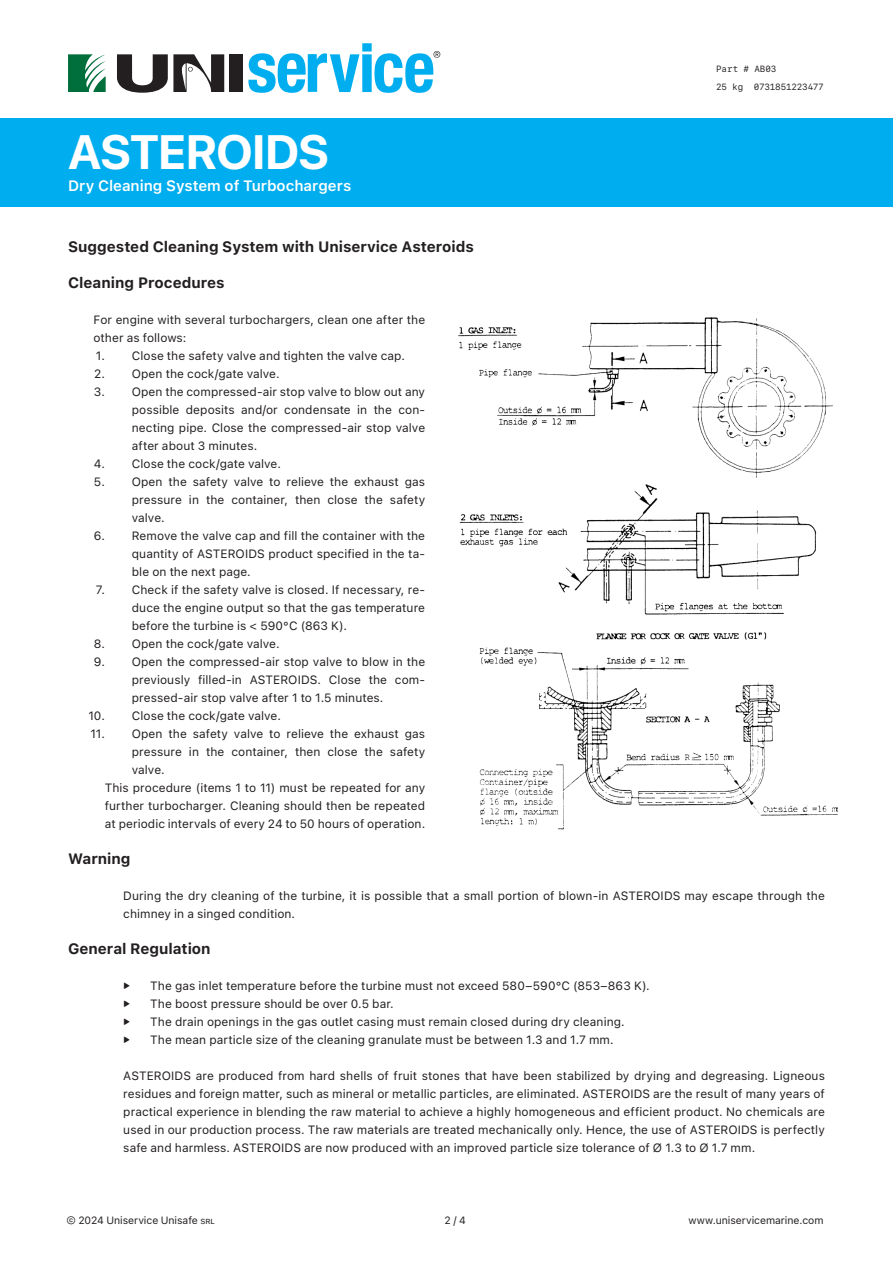
<style>
.page{position:relative;width:893px;height:1263px;background:#fff}
.page>*{position:absolute;margin:0;border:0;box-sizing:border-box;transform-origin:0 0}
.t1{font:700 48px "SF Pro Display";letter-spacing:-.01em;color:#fff}
.SECTIONS{font:700 15px "SF Pro Text";color:#231f20}
.t2{font:600 15px "SF Pro Text";color:#fff}
.NORMAL_TABBED{font:12px/18px "SF Pro Text";letter-spacing:.005em;color:#231f20;text-align:justify}
.t3{font:10.5px "SF Pro Text";letter-spacing:-.005em;color:#231f20}
.t4{font:9px/18px "SF Mono";letter-spacing:-.01em;color:#231f20}
.s1{font-size:9px}
</style>
<div class="page">
<img style="left:458px;top:317px;width:379px;height:513px">
<div style="left:0;top:118px;width:893px;height:88px;background:#00aeef"></div>
<svg style="left:248px;top:43px;width:192px;height:50px"></svg>
<div style="left:230px;top:54px;width:13px;height:38px;background:#231f20"></div>
<svg style="left:117px;top:54px;width:107px;height:39px"></svg>
<svg style="left:68px;top:54px;width:38px;height:38px"></svg>
<h1 class="t1" style="left:68px;top:125px;width:262px">ASTEROIDS</h1>
<p class="t2" style="left:68px;top:177px;width:285px">Dry Cleaning System of Turbochargers</p>
<p class="t4" style="left:716px;top:60px;width:109px">Part # AB03<br>25 kg 0731851223477</p>
<p class="SECTIONS" style="left:68px;top:238px;width:407px">Suggested Cleaning System with Uniservice Asteroids</p>
<p class="SECTIONS" style="left:68px;top:274px;width:158px">Cleaning Procedures</p>
<p class="NORMAL_TABBED" style="left:94px;top:311px;width:333px">For engine with several turbochargers, clean one after the other as follows:</p>
<p class="NORMAL_TABBED" style="left:96px;top:347px;width:311px">1. Close the safety valve and tighten the valve cap.</p>
<p class="NORMAL_TABBED" style="left:94px;top:365px;width:187px">2. Open the cock/gate valve.</p>
<p class="NORMAL_TABBED" style="left:132px;top:383px;width:295px;text-indent:-38px">3. Open the compressed-air stop valve to blow out any possible deposits and/or condensate in the con&shy;necting pipe. Close the compressed-air stop valve after about 3 minutes.</p>
<p class="NORMAL_TABBED" style="left:94px;top:455px;width:189px">4. Close the cock/gate valve.</p>
<p class="NORMAL_TABBED" style="left:132px;top:473px;width:295px;text-indent:-38px">5. Open the safety valve to relieve the exhaust gas pressure in the container, then close the safety valve.</p>
<p class="NORMAL_TABBED" style="left:132px;top:527px;width:295px;text-indent:-38px">6. Remove the valve cap and fill the container with the quantity of ASTEROIDS product specified in the ta&shy;ble on the next page.</p>
<p class="NORMAL_TABBED" style="left:132px;top:581px;width:295px;text-indent:-36px">7. Check if the safety valve is closed. If necessary, re&shy;duce the engine output so that the gas temperature before the turbine is &lt; 590°C (863 K).</p>
<p class="NORMAL_TABBED" style="left:94px;top:635px;width:187px">8. Open the cock/gate valve.</p>
<p class="NORMAL_TABBED" style="left:132px;top:653px;width:295px;text-indent:-38px">9. Open the compressed-air stop valve to blow in the previously filled-in ASTEROIDS. Close the com&shy;pressed-air stop valve after 1 to 1.5 minutes.</p>
<p class="NORMAL_TABBED" style="left:88px;top:707px;width:194px">10. Close the cock/gate valve.</p>
<p class="NORMAL_TABBED" style="left:132px;top:725px;width:295px;text-indent:-41px">11. Open the safety valve to relieve the exhaust gas pressure in the container, then close the safety valve.</p>
<p class="NORMAL_TABBED" style="left:105px;top:779px;width:322px">This procedure (items 1 to 11) must be repeated for any further turbocharger. Cleaning should then be repeated at periodic intervals of every 24 to 50 hours of operation.</p>
<p class="SECTIONS" style="left:68px;top:850px;width:64px">Warning</p>
<p class="NORMAL_TABBED" style="left:123px;top:887px;width:703px">During the dry cleaning of the turbine, it is possible that a small portion of blown-in ASTEROIDS may escape through the chimney in a singed condition.</p>
<p class="SECTIONS" style="left:68px;top:940px;width:144px">General Regulation</p>
<p class="NORMAL_TABBED" style="left:123px;top:977px;width:9px">ཡ</p>
<p class="NORMAL_TABBED" style="left:150px;top:977px;width:501px">The gas inlet temperature before the turbine must not exceed 580–590°C (853–863 K).</p>
<p class="NORMAL_TABBED" style="left:123px;top:995px;width:9px">ཡ</p>
<p class="NORMAL_TABBED" style="left:150px;top:995px;width:245px">The boost pressure should be over 0.5 bar.</p>
<p class="NORMAL_TABBED" style="left:123px;top:1013px;width:9px">ཡ</p>
<p class="NORMAL_TABBED" style="left:150px;top:1013px;width:476px">The drain openings in the gas outlet casing must remain closed during dry cleaning.</p>
<p class="NORMAL_TABBED" style="left:123px;top:1031px;width:9px">ཡ</p>
<p class="NORMAL_TABBED" style="left:150px;top:1031px;width:465px">The mean particle size of the cleaning granulate must be between 1.3 and 1.7 mm.</p>
<p class="NORMAL_TABBED" style="left:123px;top:1067px;width:703px">ASTEROIDS are produced from hard shells of fruit stones that have been stabilized by drying and degreasing. Ligneous residues and foreign matter, such as mineral or metallic particles, are eliminated. ASTEROIDS are the result of many years of practical experience in blending the raw material to achieve a highly homogeneous and efficient product. No chemicals are used in our production process. The raw materials are treated mechanically only. Hence, the use of ASTEROIDS is perfectly safe and harmless. ASTEROIDS are now produced with an improved particle size tolerance of Ø 1.3 to Ø 1.7 mm.</p>
<p class="t3" style="left:67px;top:1214px;width:150px">© 2024 Uniservice Unisafe <span class="s1">srl</span></p>
<p class="t3" style="left:445px;top:1214px;width:23px">2 / 4</p>
<p class="t3" style="left:689px;top:1214px;width:136px">www.uniservicemarine.com</p>
</div>
